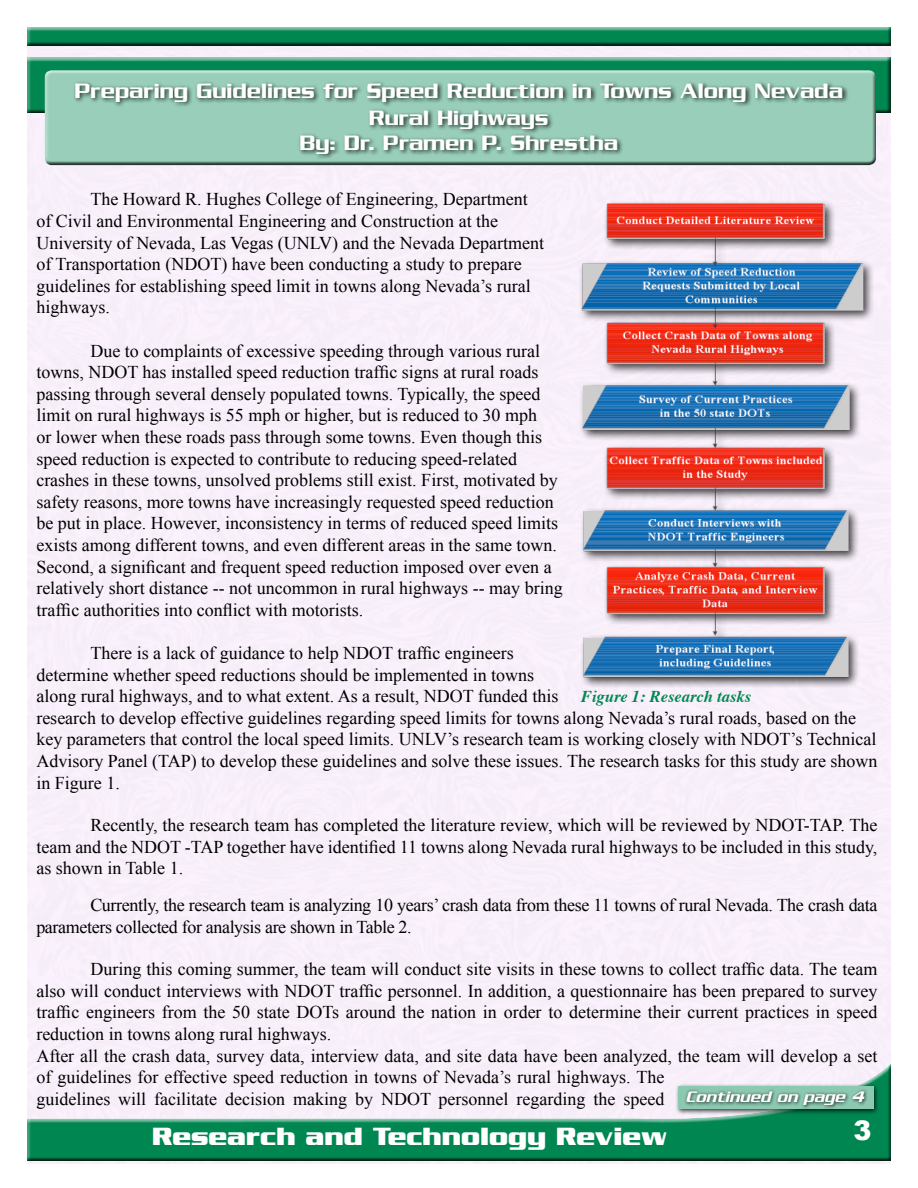
<style>
.page{position:relative;width:918px;height:1188px;background:#fff}
.page>*{position:absolute;margin:0;border:0;box-sizing:border-box;transform-origin:0 0}
.t1{font:700 27px "Serpentine Sans ICG";color:#fff}
.t2{font:900 27px "Arial";color:#fff}
.t3{font:22.5px/27px "Serpentine Sans ICG";color:#fff;text-align:center}
.t4{font:18px/21.6px "Times New Roman";color:#000}
.t5{font:18px/21.6px "Times New Roman";letter-spacing:-.02em;color:#000}
.t6{font:italic 700 16.5px "Times";color:#008751}
.t7{font:italic 16.5px "Serpentine Sans ICG";color:#fff}
</style>
<div class="page">
<div style="left:26px;top:1062px;width:866px;height:99px;background:#f8effa"></div>
<div style="left:26px;top:1064px;width:866px;height:98px;background:#000;opacity:.75"></div>
<div style="left:26px;top:27px;width:866px;height:21px;background:#000;opacity:.75"></div>
<div style="left:26px;top:57px;width:865px;height:58px;background:#000;opacity:.75"></div>
<div style="left:43px;top:71px;width:834px;height:96px;background:#000;opacity:.75"></div>
<div style="left:73px;top:81px;width:776px;height:79px;background:#000;opacity:.75"></div>
<div style="left:675px;top:1083px;width:205px;height:32px;background:#000;opacity:.75"></div>
<div style="left:678px;top:1086px;width:195px;height:23px;background:#8cc9b1"></div>
<div style="left:684px;top:1089px;width:185px;height:20px;background:#000;opacity:.75"></div>
<div style="left:578px;top:199px;width:296px;height:489px;background:#000;opacity:.75"></div>
<img style="left:580px;top:202px;width:283px;height:475px">
<p class="t3" style="left:74px;top:78px;width:770px">Preparing Guidelines for Speed Reduction in Towns Along Nevada<br>Rural Highways</p>
<p class="t3" style="left:299px;top:129px;width:320px">By: Dr. Pramen P. Shrestha</p>
<p class="t4" style="left:36px;top:188px;width:509px;text-indent:54px">The Howard R. Hughes College of Engineering, Department of Civil and Environmental Engineering and Construction at the University of Nevada, Las Vegas (UNLV) and the Nevada Department of Transportation (NDOT) have been conducting a study to prepare guidelines for establishing speed limit in towns along Nevada’s rural highways.</p>
<p class="t4" style="left:36px;top:340px;width:528px;text-indent:54px">Due to complaints of excessive speeding through various rural towns, NDOT has installed speed reduction traffic signs at rural roads passing through several densely populated towns. Typically, the speed limit on rural highways is 55 mph or higher, but is reduced to 30 mph<br>or lower when these roads pass through some towns. Even though this speed reduction is expected to contribute to reducing speed-related crashes in these towns, unsolved problems still exist. First, motivated by safety reasons, more towns have increasingly requested speed reduction be put in place. However, inconsistency in terms of reduced speed limits exists among different towns, and even different areas in the same town.<br>Second, a significant and frequent speed reduction imposed over even a relatively short distance -- not uncommon in rural highways -- may bring traffic authorities into conflict with motorists.</p>
<p class="t4" style="left:36px;top:642px;width:843px;text-indent:54px">There is a lack of guidance to help NDOT traffic engineers<br>determine whether speed reductions should be implemented in towns<br>along rural highways, and to what extent. As a result, NDOT funded this<br>research to develop effective guidelines regarding speed limits for towns along Nevada’s rural roads, based on the key parameters that control the local speed limits. UNLV’s research team is working closely with NDOT’s Technical Advisory Panel (TAP) to develop these guidelines and solve these issues. The research tasks for this study are shown in Figure 1.</p>
<p class="t4" style="left:36px;top:814px;width:843px;text-align:justify;text-indent:54px">Recently, the research team has completed the literature review, which will be reviewed by NDOT-TAP. The team and the NDOT -TAP together have identified 11 towns along Nevada rural highways to be included in this study, as shown in Table 1.</p>
<p class="t5" style="left:36px;top:894px;width:843px;text-indent:54px">Currently, the research team is analyzing 10 years’ crash data from these 11 towns of rural Nevada. The crash data parameters collected for analysis are shown in Table 2.</p>
<p class="t4" style="left:36px;top:958px;width:843px;text-indent:54px">During this coming summer, the team will conduct site visits in these towns to collect traffic data. The team also will conduct interviews with NDOT traffic personnel. In addition, a questionnaire has been prepared to survey traffic engineers from the 50 state DOTs around the nation in order to determine their current practices in speed reduction in towns along rural highways.<br>After all the crash data, survey data, interview data, and site data have been analyzed, the team will develop a set of guidelines for effective speed reduction in towns of Nevada’s rural highways. The<br>guidelines will facilitate decision making by NDOT personnel regarding the speed</p>
<p class="t6" style="left:581px;top:681px;width:172px">Figure 1: Research tasks</p>
<p class="t7" style="left:686px;top:1087px;width:180px">Continued on page 4</p>
<h1 class="t1" style="left:152px;top:1121px;width:517px">Research and Technology Review</h1>
<h1 class="t2" style="left:853px;top:1115px;width:20px">3</h1>
</div>
